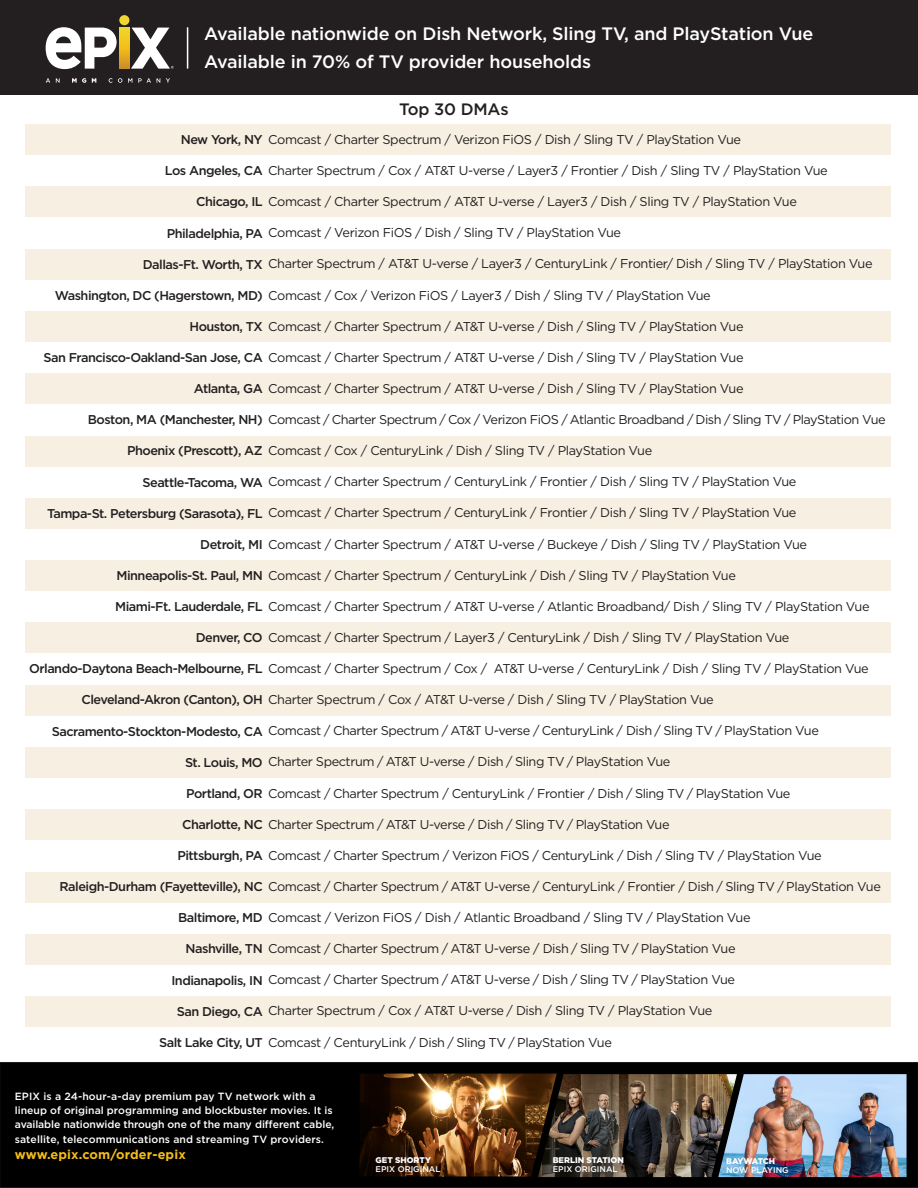
<style>
.page{position:relative;width:918px;height:1188px;background:#fff}
.page>*{position:absolute;margin:0;border:0;box-sizing:border-box;transform-origin:0 0}
.t1{font:500 18px "Gotham";letter-spacing:-.01em;color:#fff}
.t2{font:500 16.5px "Gotham";letter-spacing:-.01em;color:#231f20}
.t3{font:12.75px "Gotham";letter-spacing:-.03em;color:#231f20}
.t4{font:700 12.75px "Gotham";letter-spacing:.01em;color:#f4bd18}
.t5{font:500 10.5px/14px "Gotham";color:#fff}
.t6{font:500 8.25px "Gotham";color:#fff}
.t7{font:900 8.25px "Gotham";color:#fff}
.t8{font:900 8.25px "Gotham";letter-spacing:-.03em;color:#fff}
.s1{font-weight:500}
</style>
<div class="page">
<div style="left:0;top:1062px;width:918px;height:126px;background:#000"></div>
<div style="left:0;top:1062px;width:918px;height:126px;border:1px solid #231f20"></div>
<div style="left:25px;top:124px;width:866px;height:31px;background:#f7efe2"></div>
<div style="left:25px;top:374px;width:866px;height:30px;background:#f7efe2"></div>
<div style="left:25px;top:747px;width:866px;height:31px;background:#f7efe2"></div>
<div style="left:25px;top:249px;width:866px;height:30px;background:#f7efe2"></div>
<div style="left:25px;top:623px;width:866px;height:30px;background:#f7efe2"></div>
<div style="left:25px;top:498px;width:866px;height:31px;background:#f7efe2"></div>
<div style="left:25px;top:872px;width:866px;height:30px;background:#f7efe2"></div>
<div style="left:25px;top:187px;width:866px;height:30px;background:#f7efe2"></div>
<div style="left:25px;top:436px;width:866px;height:30px;background:#f7efe2"></div>
<div style="left:25px;top:810px;width:866px;height:30px;background:#f7efe2"></div>
<div style="left:25px;top:311px;width:866px;height:31px;background:#f7efe2"></div>
<div style="left:25px;top:685px;width:866px;height:30px;background:#f7efe2"></div>
<div style="left:25px;top:561px;width:866px;height:30px;background:#f7efe2"></div>
<div style="left:25px;top:934px;width:866px;height:31px;background:#f7efe2"></div>
<div style="left:25px;top:997px;width:866px;height:30px;background:#f7efe2"></div>
<div style="left:0;top:0;width:918px;height:94px;background:#231f20"></div>
<img style="left:359px;top:1074px;width:179px;height:102px">
<img style="left:538px;top:1074px;width:180px;height:103px">
<img style="left:718px;top:1074px;width:189px;height:103px">
<svg style="left:120px;top:28px;width:9px;height:41px"></svg>
<div style="left:119px;top:15px;width:10px;height:10px;background:#efd72f;border-radius:50%"></div>
<svg style="left:46px;top:27px;width:71px;height:42px"></svg>
<svg style="left:131px;top:28px;width:43px;height:41px"></svg>
<svg style="left:46px;top:78px;width:4px;height:5px"></svg>
<svg style="left:56px;top:78px;width:4px;height:5px"></svg>
<svg style="left:72px;top:78px;width:14px;height:5px"></svg>
<svg style="left:92px;top:78px;width:4px;height:5px"></svg>
<svg style="left:109px;top:78px;width:13px;height:5px"></svg>
<svg style="left:128px;top:78px;width:4px;height:5px"></svg>
<svg style="left:138px;top:78px;width:13px;height:5px"></svg>
<svg style="left:157px;top:78px;width:3px;height:5px"></svg>
<svg style="left:166px;top:78px;width:4px;height:5px"></svg>
<hr style="left:187px;top:27px;width:1px;height:42px;background:#fff">
<p class="t1" style="left:204px;top:22px;width:610px">Available nationwide on Dish Network, Sling TV, and PlayStation Vue</p>
<p class="t1" style="left:204px;top:50px;width:388px">Available in 70% of TV provider households</p>
<p class="t2" style="left:399px;top:99px;width:111px">Top 30 DMAs</p>
<p class="t3" style="left:181px;top:131px;width:562px"><span class="s1">New York, NY</span> Comcast / Charter Spectrum / Verizon FiOS / Dish / Sling TV / PlayStation Vue</p>
<p class="t3" style="left:165px;top:162px;width:664px"><span class="s1">Los Angeles, CA</span> Charter Spectrum / Cox / AT&amp;T U-verse / Layer3 / Frontier / Dish / Sling TV / PlayStation Vue</p>
<p class="t3" style="left:196px;top:193px;width:602px"><span class="s1">Chicago, IL</span> Comcast / Charter Spectrum / AT&amp;T U-verse / Layer3 / Dish / Sling TV / PlayStation Vue</p>
<p class="t3" style="left:167px;top:225px;width:456px"><span class="s1">Philadelphia, PA</span> Comcast / Verizon FiOS / Dish / Sling TV / PlayStation Vue</p>
<p class="t3" style="left:143px;top:256px;width:731px"><span class="s1">Dallas-Ft. Worth, TX</span> Charter Spectrum / AT&amp;T U-verse / Layer3 / CenturyLink / Frontier/ Dish / Sling TV / PlayStation Vue</p>
<p class="t3" style="left:55px;top:287px;width:657px"><span class="s1">Washington, DC (Hagerstown, MD)</span> Comcast / Cox / Verizon FiOS / Layer3 / Dish / Sling TV / PlayStation Vue</p>
<p class="t3" style="left:190px;top:318px;width:556px"><span class="s1">Houston, TX</span> Comcast / Charter Spectrum / AT&amp;T U-verse / Dish / Sling TV / PlayStation Vue</p>
<p class="t3" style="left:43px;top:349px;width:702px"><span class="s1">San Francisco-Oakland-San Jose, CA</span> Comcast / Charter Spectrum / AT&amp;T U-verse / Dish / Sling TV / PlayStation Vue</p>
<p class="t3" style="left:194px;top:380px;width:551px"><span class="s1">Atlanta, GA</span> Comcast / Charter Spectrum / AT&amp;T U-verse / Dish / Sling TV / PlayStation Vue</p>
<p class="t3" style="left:88px;top:411px;width:799px"><span class="s1">Boston, MA (Manchester, NH)</span> Comcast / Charter Spectrum / Cox / Verizon FiOS / Atlantic Broadband / Dish / Sling TV / PlayStation Vue</p>
<p class="t3" style="left:127px;top:442px;width:527px"><span class="s1">Phoenix (Prescott), AZ</span> Comcast / Cox / CenturyLink / Dish / Sling TV / PlayStation Vue</p>
<p class="t3" style="left:143px;top:474px;width:655px"><span class="s1">Seattle-Tacoma, WA</span> Comcast / Charter Spectrum / CenturyLink / Frontier / Dish / Sling TV / PlayStation Vue</p>
<p class="t3" style="left:47px;top:505px;width:751px"><span class="s1">Tampa-St. Petersburg (Sarasota), FL</span> Comcast / Charter Spectrum / CenturyLink / Frontier / Dish / Sling TV / PlayStation Vue</p>
<p class="t3" style="left:200px;top:536px;width:608px"><span class="s1">Detroit, MI</span> Comcast / Charter Spectrum / AT&amp;T U-verse / Buckeye / Dish / Sling TV / PlayStation Vue</p>
<p class="t3" style="left:117px;top:567px;width:621px"><span class="s1">Minneapolis-St. Paul, MN</span> Comcast / Charter Spectrum / CenturyLink / Dish / Sling TV / PlayStation Vue</p>
<p class="t3" style="left:115px;top:598px;width:756px"><span class="s1">Miami-Ft. Lauderdale, FL</span> Comcast / Charter Spectrum / AT&amp;T U-verse / Atlantic Broadband/ Dish / Sling TV / PlayStation Vue</p>
<p class="t3" style="left:196px;top:629px;width:595px"><span class="s1">Denver, CO</span> Comcast / Charter Spectrum / Layer3 / CenturyLink / Dish / Sling TV / PlayStation Vue</p>
<p class="t3" style="left:29px;top:660px;width:841px"><span class="s1">Orlando-Daytona Beach-Melbourne, FL</span> Comcast / Charter Spectrum / Cox / AT&amp;T U-verse / CenturyLink / Dish / Sling TV / PlayStation Vue</p>
<p class="t3" style="left:82px;top:691px;width:634px"><span class="s1">Cleveland-Akron (Canton), OH</span> Charter Spectrum / Cox / AT&amp;T U-verse / Dish / Sling TV / PlayStation Vue</p>
<p class="t3" style="left:52px;top:723px;width:769px"><span class="s1">Sacramento-Stockton-Modesto, CA</span> Comcast / Charter Spectrum / AT&amp;T U-verse / CenturyLink / Dish / Sling TV / PlayStation Vue</p>
<p class="t3" style="left:185px;top:754px;width:487px"><span class="s1">St. Louis, MO</span> Charter Spectrum / AT&amp;T U-verse / Dish / Sling TV / PlayStation Vue</p>
<p class="t3" style="left:186px;top:785px;width:606px"><span class="s1">Portland, OR</span> Comcast / Charter Spectrum / CenturyLink / Frontier / Dish / Sling TV / PlayStation Vue</p>
<p class="t3" style="left:182px;top:816px;width:489px"><span class="s1">Charlotte, NC</span> Charter Spectrum / AT&amp;T U-verse / Dish / Sling TV / PlayStation Vue</p>
<p class="t3" style="left:177px;top:847px;width:646px"><span class="s1">Pittsburgh, PA</span> Comcast / Charter Spectrum / Verizon FiOS / CenturyLink / Dish / Sling TV / PlayStation Vue</p>
<p class="t3" style="left:60px;top:878px;width:823px"><span class="s1">Raleigh-Durham (Fayetteville), NC</span> Comcast / Charter Spectrum / AT&amp;T U-verse / CenturyLink / Frontier / Dish / Sling TV / PlayStation Vue</p>
<p class="t3" style="left:178px;top:909px;width:574px"><span class="s1">Baltimore, MD</span> Comcast / Verizon FiOS / Dish / Atlantic Broadband / Sling TV / PlayStation Vue</p>
<p class="t3" style="left:186px;top:940px;width:551px"><span class="s1">Nashville, TN</span> Comcast / Charter Spectrum / AT&amp;T U-verse / Dish / Sling TV / PlayStation Vue</p>
<p class="t3" style="left:171px;top:972px;width:565px"><span class="s1">Indianapolis, IN</span> Comcast / Charter Spectrum / AT&amp;T U-verse / Dish / Sling TV / PlayStation Vue</p>
<p class="t3" style="left:177px;top:1003px;width:537px"><span class="s1">San Diego, CA</span> Charter Spectrum / Cox / AT&amp;T U-verse / Dish / Sling TV / PlayStation Vue</p>
<p class="t3" style="left:159px;top:1034px;width:454px"><span class="s1">Salt Lake City, UT</span> Comcast / CenturyLink / Dish / Sling TV / PlayStation Vue</p>
<p class="t5" style="left:15px;top:1089px;width:321px">EPIX is a 24-hour-a-day premium pay TV network with a lineup of original programming and blockbuster movies. It is available nationwide through one of the many different cable,</p>
<p class="t5" style="left:15px;top:1132px;width:311px">satellite, telecommunications and streaming TV providers.</p>
<p class="t4" style="left:15px;top:1146px;width:172px">www.epix.com/order-epix</p>
<p class="t7" style="left:376px;top:1155px;width:57px">GET SHORTY</p>
<p class="t6" style="left:376px;top:1164px;width:66px">EPIX ORIGINAL</p>
<p class="t7" style="left:553px;top:1154px;width:73px">BERLIN STATION</p>
<p class="t6" style="left:553px;top:1164px;width:66px">EPIX ORIGINAL</p>
<p class="t8" style="left:726px;top:1155px;width:51px">BAYWATCH</p>
<p class="t6" style="left:726px;top:1164px;width:64px">NOW PLAYING</p>
</div>
